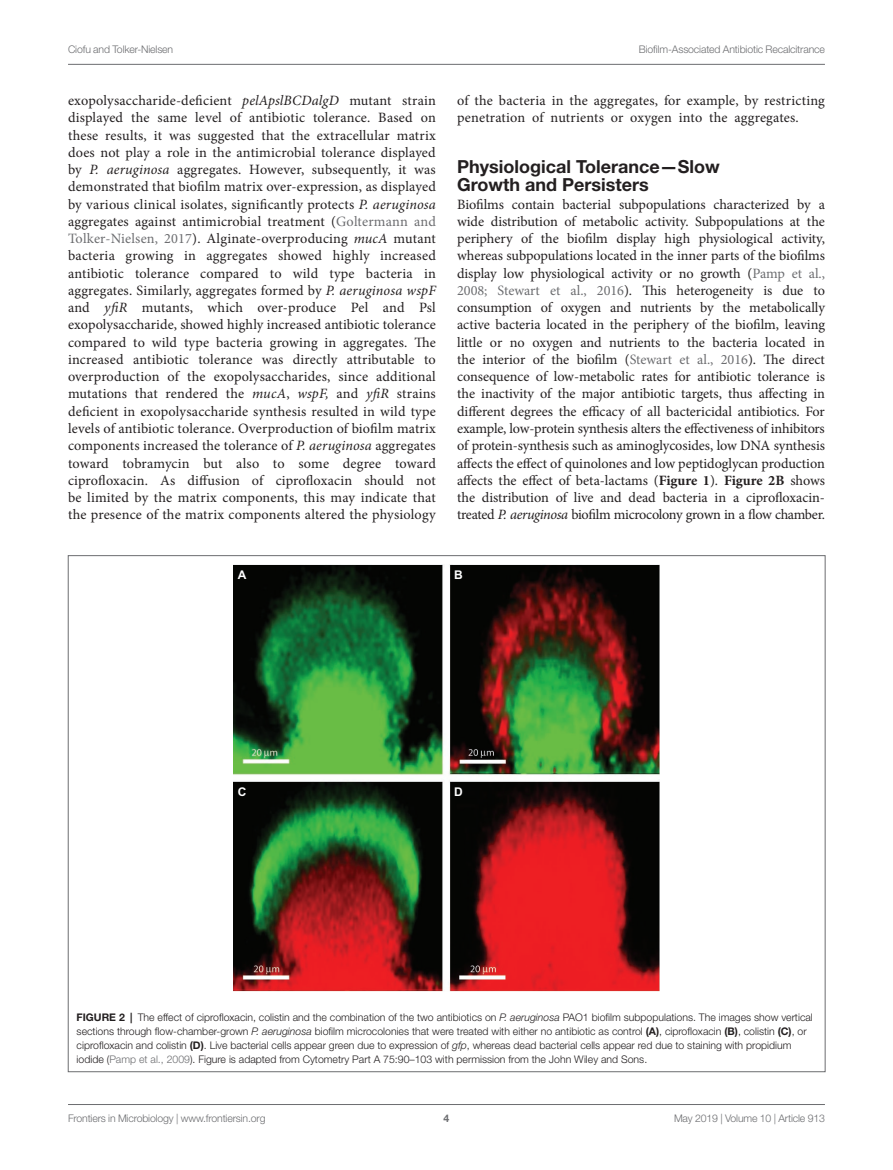
<style>
.page{position:relative;width:893px;height:1170px;background:#fff}
.page>*{position:absolute;margin:0;border:0;box-sizing:border-box;transform-origin:0 0}
.HEAD_2{font:700 18px/18.8px "Helvetica Neue LT Std";color:#231f20}
.TEXT{font:14.25px/17.2px "Minion Pro";letter-spacing:.015em;color:#231f20;text-align:justify}
.TEXT_FLUSH{font:14.25px/17.2px "Minion Pro";letter-spacing:-.025em;color:#231f20;text-align:justify}
.t1{font:700 12px "Arial";color:#fff}
.FIG_LEG{font:300 10.5px/14.2px "Helvetica Neue LT Std";color:#231f20}
.t2{font:300 10.5px "Helvetica Neue LT Std";letter-spacing:-.015em;color:#6c6d70}
.t3{font:700 10.5px "Helvetica Neue LT Std";color:#6c6d70}
.s1{font-style:italic}
.s2{color:#6c6d70}
.s3{font-weight:700}
</style>
<div class="page">
<hr style="left:68px;top:64px;width:757px;height:1px;background:#6c6d70">
<hr style="left:68px;top:1104px;width:757px;height:1px;background:#6c6d70">
<img style="left:234px;top:564px;width:425px;height:427px">
<p class="t2" style="left:68px;top:42px;width:107px">Ciofu and Tolker-Nielsen</p>
<p class="t2" style="left:639px;top:42px;width:187px">Biofilm-Associated Antibiotic Recalcitrance</p>
<p class="TEXT" style="left:68px;top:92px;width:369px">exopolysaccharide-deficient <span class="s1">pelApslBCDalgD</span> mutant strain displayed the same level of antibiotic tolerance. Based on these results, it was suggested that the extracellular matrix does not play a role in the antimicrobial tolerance displayed by <span class="s1">P. aeruginosa</span> aggregates. However, subsequently, it was demonstrated that biofilm matrix over-expression, as displayed by various clinical isolates, significantly protects <span class="s1">P. aeruginosa </span>aggregates against antimicrobial treatment (<span class="s2">Goltermann and Tolker-Nielsen, 2017</span>). Alginate-overproducing <span class="s1">mucA</span> mutant bacteria growing in aggregates showed highly increased antibiotic tolerance compared to wild type bacteria in aggregates. Similarly, aggregates formed by <span class="s1">P. aeruginosa wspF </span>and <span class="s1">yfiR</span> mutants, which over-produce Pel and Psl exopolysaccharide, showed highly increased antibiotic tolerance compared to wild type bacteria growing in aggregates. The increased antibiotic tolerance was directly attributable to overproduction of the exopolysaccharides, since additional mutations that rendered the <span class="s1">mucA</span>, <span class="s1">wspF,</span> and <span class="s1">yfiR</span> strains deficient in exopolysaccharide synthesis resulted in wild type levels of antibiotic tolerance. Overproduction of biofilm matrix components increased the tolerance of <span class="s1">P. aeruginosa</span> aggregates toward tobramycin but also to some degree toward ciprofloxacin. As diffusion of ciprofloxacin should not be limited by the matrix components, this may indicate that the presence of the matrix components altered the physiology</p>
<p class="TEXT" style="left:457px;top:92px;width:369px">of the bacteria in the aggregates, for example, by restricting penetration of nutrients or oxygen into the aggregates.</p>
<p class="HEAD_2" style="left:457px;top:156px;width:264px">Physiological Tolerance—Slow<br>Growth and Persisters</p>
<p class="TEXT_FLUSH" style="left:457px;top:195px;width:369px">Biofilms contain bacterial subpopulations characterized by a wide distribution of metabolic activity. Subpopulations at the periphery of the biofilm display high physiological activity, whereas subpopulations located in the inner parts of the biofilms display low physiological activity or no growth (<span class="s2">Pamp et al., 2008; Stewart et al., 2016</span>). This heterogeneity is due to consumption of oxygen and nutrients by the metabolically active bacteria located in the periphery of the biofilm, leaving little or no oxygen and nutrients to the bacteria located in the interior of the biofilm (<span class="s2">Stewart et al., 2016</span>). The direct consequence of low-metabolic rates for antibiotic tolerance is the inactivity of the major antibiotic targets, thus affecting in different degrees the efficacy of all bactericidal antibiotics. For example, low-protein synthesis alters the effectiveness of inhibitors of protein-synthesis such as aminoglycosides, low DNA synthesis affects the effect of quinolones and low peptidoglycan production affects the effect of beta-lactams (<span class="s3">Figure 1</span>). <span class="s3">Figure 2B</span> shows the distribution of live and dead bacteria in a ciprofloxacin&shy;treated <span class="s1">P. aeruginosa</span> biofilm microcolony grown in a flow chamber.</p>
<p class="t1" style="left:238px;top:567px;width:10px">A</p>
<p class="t1" style="left:454px;top:567px;width:10px">B</p>
<p class="t1" style="left:238px;top:783px;width:10px">C</p>
<p class="t1" style="left:454px;top:783px;width:10px">D</p>
<p class="FIG_LEG" style="left:77px;top:1009px;width:738px"><span class="s3">FIGURE 2 |</span> The effect of ciprofloxacin, colistin and the combination of the two antibiotics on <span class="s1">P. aeruginosa</span> PAO1 biofilm subpopulations. The images show vertical sections through flow-chamber-grown <span class="s1">P. aeruginosa</span> biofilm microcolonies that were treated with either no antibiotic as control <span class="s3">(A)</span>, ciprofloxacin <span class="s3">(B)</span>, colistin <span class="s3">(C)</span>, or ciprofloxacin and colistin <span class="s3">(D)</span>. Live bacterial cells appear green due to expression of <span class="s1">gfp</span>, whereas dead bacterial cells appear red due to staining with propidium iodide (<span class="s2">Pamp et al., 2009</span>). Figure is adapted from Cytometry Part A 75:90–103 with permission from the John Wiley and Sons.</p>
<p class="t2" style="left:68px;top:1111px;width:199px">Frontiers in Microbiology | www.frontiersin.org</p>
<p class="t3" style="left:444px;top:1111px;width:7px">4</p>
<p class="t2" style="left:674px;top:1111px;width:152px">May 2019 | Volume 10 | Article 913</p>
</div>
